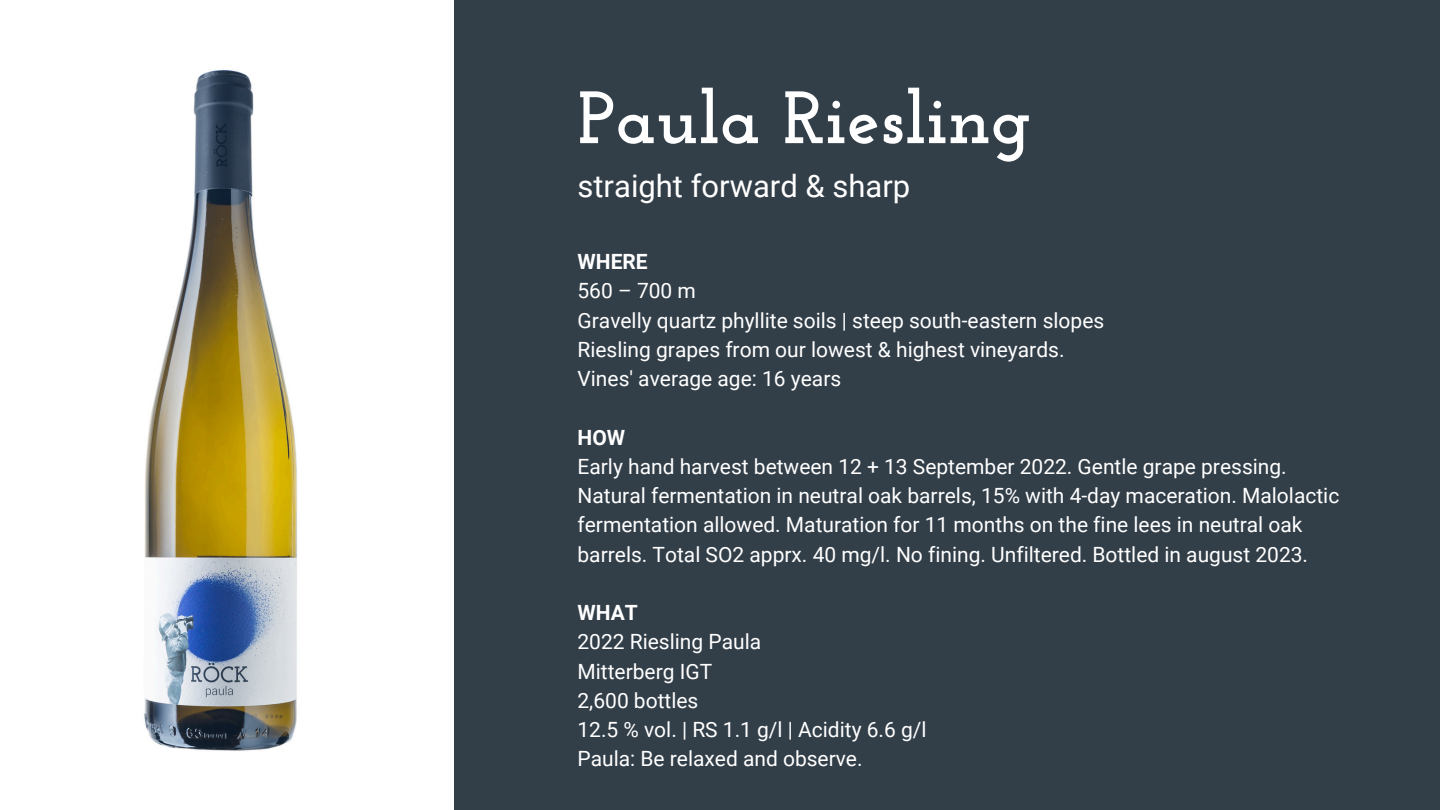
<style>
.page{position:relative;width:1440px;height:810px;background:#fff}
.page>*{position:absolute;margin:0;border:0;box-sizing:border-box;transform-origin:0 0}
.t1{font:700 74px "Josefin Slab";color:#fff}
.t2{font:31px "Roboto";color:#fff}
.t3{font:21px/29.2px "Roboto";color:#fff}
.t4{font:700 21px "Roboto";color:#fff}
</style>
<div class="page">
<div style="left:454px;top:0;width:986px;height:810px;background:#323e48"></div>
<img style="left:144px;top:70px;width:153px;height:681px">
<p class="t1" style="left:578px;top:88px;width:455px">Paula Riesling</p>
<p class="t2" style="left:578px;top:169px;width:334px">straight forward &amp; sharp</p>
<p class="t4" style="left:578px;top:250px;width:72px">WHERE</p>
<p class="t3" style="left:578px;top:277px;width:120px">560 – 700 m</p>
<h1 class="t3" style="left:578px;top:306px;width:528px">Gravelly quartz phyllite soils | steep south-eastern slopes</h1>
<h2 class="t3" style="left:578px;top:335px;width:489px">Riesling grapes from our lowest &amp; highest vineyards.</h2>
<p class="t3" style="left:578px;top:364px;width:265px">Vines' average age: 16 years</p>
<p class="t4" style="left:578px;top:425px;width:49px">HOW</p>
<p class="t3" style="left:578px;top:452px;width:763px">Early hand harvest between 12 + 13 September 2022. Gentle grape pressing.<br>Natural fermentation in neutral oak barrels, 15% with 4-day maceration. Malolactic fermentation allowed. Maturation for 11 months on the fine lees in neutral oak barrels. Total SO2 apprx. 40 mg/l. No fining. Unfiltered. Bottled in august 2023.</p>
<p class="t4" style="left:578px;top:601px;width:62px">WHAT</p>
<p class="t3" style="left:578px;top:628px;width:185px">2022 Riesling Paula</p>
<p class="t3" style="left:578px;top:657px;width:136px">Mitterberg IGT</p>
<p class="t3" style="left:578px;top:686px;width:122px">2,600 bottles</p>
<p class="t3" style="left:578px;top:715px;width:351px">12.5 % vol. | RS 1.1 g/l | Acidity 6.6 g/l</p>
<p class="t3" style="left:578px;top:745px;width:287px">Paula: Be relaxed and observe.</p>
</div>
